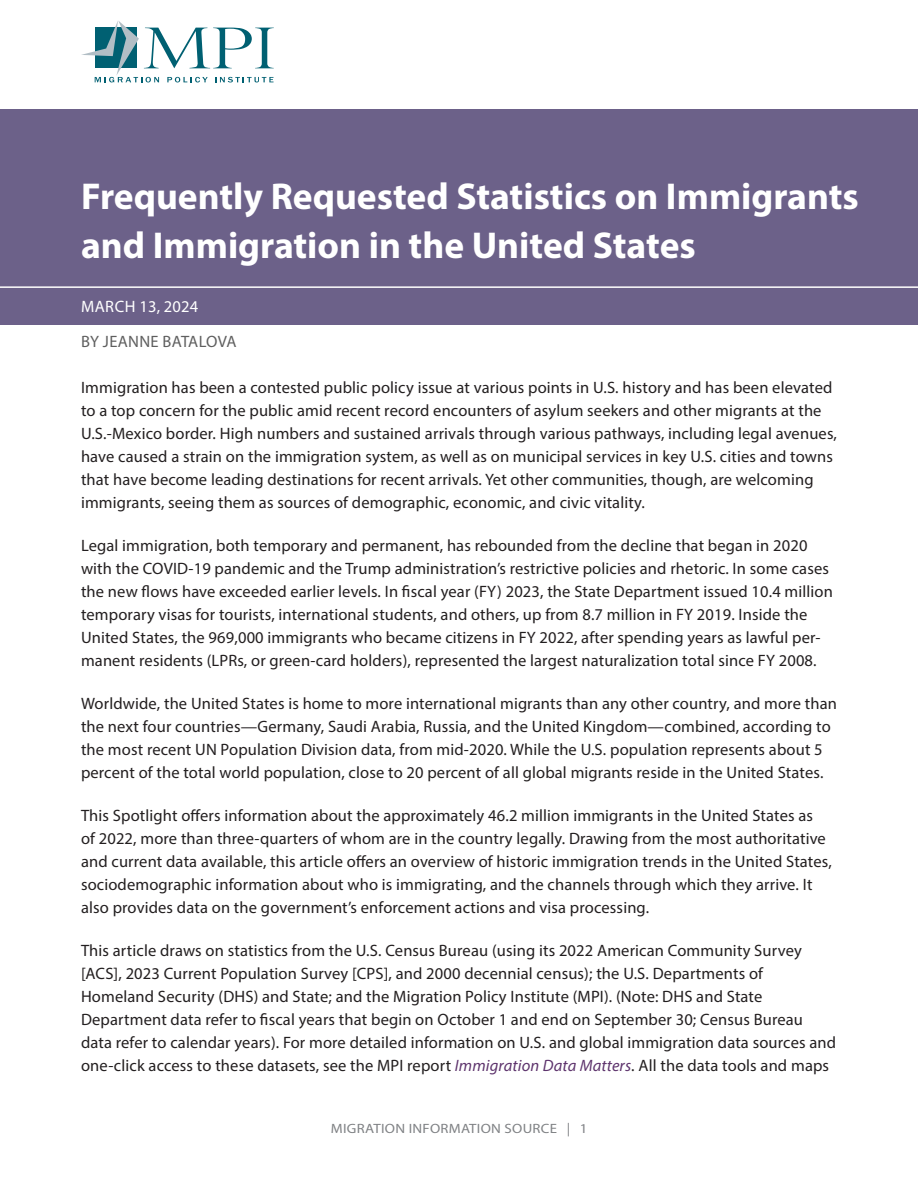
<style>
.page{position:relative;width:918px;height:1188px;background:#fff}
.page>*{position:absolute;margin:0;border:0;box-sizing:border-box;transform-origin:0 0}
.Subtitle{font:700 37.5px "Myriad Pro";color:#fff}
.Body_1_15{font:16.5px/23px "Myriad Pro";letter-spacing:.01em;color:#231f20}
.Authors{font:16.5px "Myriad Pro";letter-spacing:.02em;color:#5f5f5f}
.Date{font:16.5px "Myriad Pro";letter-spacing:.015em;color:#fff}
.Footnote_endnote{font:13.5px "Myriad Pro";letter-spacing:.02em;color:#808285;scale:1.1 1}
.s1{font-style:italic;color:#5e346d}
</style>
<div class="page">
<div style="left:0;top:109px;width:918px;height:216px;background:#6c6189"></div>
<hr style="left:0;top:286px;width:918px;height:2px;background:#fff">
<svg style="left:81px;top:21px;width:193px;height:61px"></svg>
<p class="Subtitle" style="left:81px;top:172px;width:779px">Frequently Requested Statistics on Immigrants</p>
<p class="Subtitle" style="left:81px;top:221px;width:616px">and Immigration in the United States</p>
<p class="Date" style="left:81px;top:296px;width:119px">MARCH 13, 2024</p>
<p class="Authors" style="left:81px;top:331px;width:157px">BY JEANNE BATALOVA</p>
<p class="Body_1_15" style="left:81px;top:376px;width:757px">Immigration has been a contested public policy issue at various points in U.S. history and has been elevated to a top concern for the public amid recent record encounters of asylum seekers and other migrants at the U.S.-Mexico border. High numbers and sustained arrivals through various pathways, including legal avenues, have caused a strain on the immigration system, as well as on municipal services in key U.S. cities and towns that have become leading destinations for recent arrivals. Yet other communities, though, are welcoming immigrants, seeing them as sources of demographic, economic, and civic vitality.</p>
<p class="Body_1_15" style="left:81px;top:534px;width:754px">Legal immigration, both temporary and permanent, has rebounded from the decline that began in 2020 with the COVID-19 pandemic and the Trump administration’s restrictive policies and rhetoric. In some cases the new flows have exceeded earlier levels. In fiscal year (FY) 2023, the State Department issued 10.4 million temporary visas for tourists, international students, and others, up from 8.7 million in FY 2019. Inside the United States, the 969,000 immigrants who became citizens in FY 2022, after spending years as lawful per&shy;manent residents (LPRs, or green-card holders), represented the largest naturalization total since FY 2008.</p>
<p class="Body_1_15" style="left:81px;top:692px;width:757px">Worldwide, the United States is home to more international migrants than any other country, and more than the next four countries—Germany, Saudi Arabia, Russia, and the United Kingdom—combined, according to the most recent UN Population Division data, from mid-2020. While the U.S. population represents about 5 percent of the total world population, close to 20 percent of all global migrants reside in the United States.</p>
<p class="Body_1_15" style="left:81px;top:804px;width:752px">This Spotlight offers information about the approximately 46.2 million immigrants in the United States as<br>of 2022, more than three-quarters of whom are in the country legally. Drawing from the most authoritative and current data available, this article offers an overview of historic immigration trends in the United States, sociodemographic information about who is immigrating, and the channels through which they arrive. It also provides data on the government’s enforcement actions and visa processing.</p>
<p class="Body_1_15" style="left:81px;top:939px;width:757px">This article draws on statistics from the U.S. Census Bureau (using its 2022 American Community Survey [ACS], 2023 Current Population Survey [CPS], and 2000 decennial census); the U.S. Departments of Homeland Security (DHS) and State; and the Migration Policy Institute (MPI). (Note: DHS and State Department data refer to fiscal years that begin on October 1 and end on September 30; Census Bureau data refer to calendar years). For more detailed information on U.S. and global immigration data sources and one-click access to these datasets, see the MPI report <span class="s1">Immigration Data Matters</span>. All the data tools and maps</p>
<p class="Footnote_endnote" style="left:331px;top:1120px;width:235px">MIGRATION INFORMATION SOURCE | 1</p>
</div>
